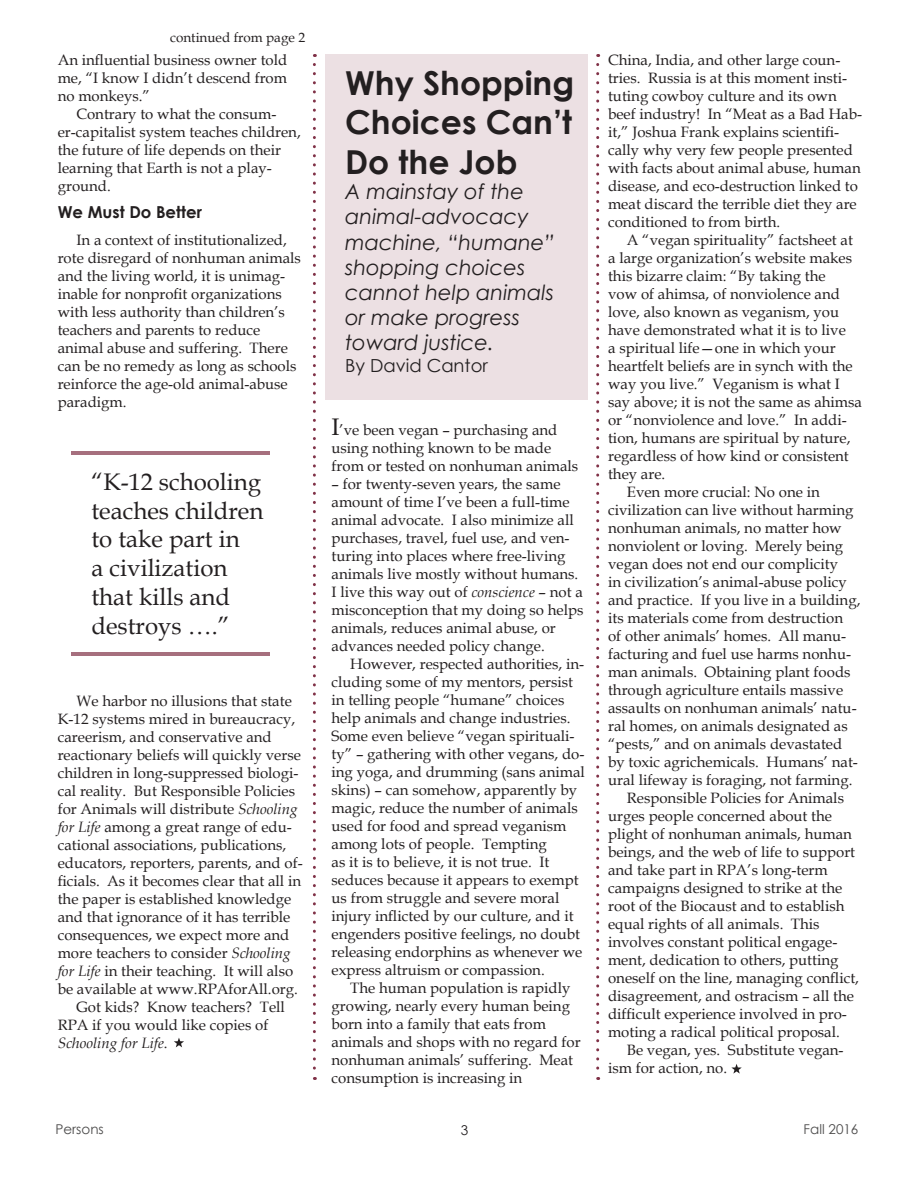
<style>
.page{position:relative;width:918px;height:1188px;background:#fff}
.page>*{position:absolute;margin:0;border:0;box-sizing:border-box;transform-origin:0 0}
.t1{font:700 33px/39.6px "Century Gothic";color:#231f20;text-align:justify}
.t2{font:24px/28.8px "Book Antiqua";color:#231f20}
.t3{font:italic 21px/25.2px "Century Gothic";color:#231f20}
.t4{font:18px "Century Gothic";color:#231f20}
.t5{font:700 16.5px "Century Gothic";color:#231f20}
.t6{font:15px/18px "Book Antiqua";color:#231f20}
.t7{font:13.5px "Book Antiqua";color:#231f20}
.t8{font:13.5px "Century Gothic";color:#4c4b4b}
.t9{font:13.5px "Century Gothic";color:#231f20}
.s1{font-style:italic}
.s2{font-size:24px}
</style>
<div class="page">
<svg style="left:313px;top:64px;width:3px;height:1016px"></svg>
<svg style="left:596px;top:64px;width:3px;height:1016px"></svg>
<svg style="left:174px;top:1038px;width:10px;height:9px"></svg>
<hr style="left:71px;top:652px;width:199px;height:4px;background:#a66f7e">
<hr style="left:71px;top:451px;width:199px;height:4px;background:#a66f7e">
<svg style="left:731px;top:1064px;width:11px;height:10px"></svg>
<div style="left:325px;top:54px;width:262px;height:346px;background:#ece0e3"></div>
<p class="t7" style="left:170px;top:28px;width:137px">continued from page 2</p>
<p class="t6" style="left:58px;top:50px;width:231px;text-align:justify">An influential business owner told me, “I know I didn’t descend from no monkeys.”</p>
<p class="t6" style="left:58px;top:104px;width:245px;text-indent:19px">Contrary to what the consum&shy;er-capitalist system teaches children, the future of life depends on their learning that Earth is not a play&shy;ground.</p>
<p class="t5" style="left:58px;top:199px;width:146px">We Must Do Better</p>
<p class="t6" style="left:58px;top:230px;width:245px;text-indent:19px">In a context of institutionalized, rote disregard of nonhuman animals and the living world, it is unimag&shy;inable for nonprofit organizations with less authority than children’s teachers and parents to reduce animal abuse and suffering. There can be no remedy as long as schools reinforce the age-old animal-abuse paradigm.</p>
<p class="t2" style="left:91px;top:467px;width:173px">“K-12 schooling teaches children to take part in<br>a civilization that kills and destroys ….”</p>
<p class="t6" style="left:58px;top:691px;width:246px;text-indent:19px">We harbor no illusions that state K-12 systems mired in bureaucracy, careerism, and conservative and reactionary beliefs will quickly verse children in long-suppressed biologi&shy;cal reality. But Responsible Policies for Animals will distribute <span class="s1">Schooling for Life</span> among a great range of edu&shy;cational associations, publications, educators, reporters, parents, and of&shy;ficials. As it becomes clear that all in the paper is established knowledge and that ignorance of it has terrible consequences, we expect more and more teachers to consider <span class="s1">Schooling for Life</span> in their teaching. It will also be available at www.RPAforAll.org.</p>
<p class="t6" style="left:58px;top:997px;width:229px;text-indent:19px">Got kids? Know teachers? Tell<br>RPA if you would like copies of<br><span class="s1">Schooling for Life</span>.</p>
<p class="t1" style="left:345px;top:62px;width:231px">Why Shopping Choices Can’t Do the Job</p>
<p class="t3" style="left:345px;top:179px;width:211px">A mainstay of the animal-advocacy machine, “humane” shopping choices cannot help animals or make progress toward justice.</p>
<p class="t4" style="left:345px;top:353px;width:144px">By David Cantor</p>
<p class="t6" style="left:332px;top:420px;width:248px"><span class="s2">I</span>’ve been vegan – purchasing and using nothing known to be made from or tested on nonhuman animals</p>
<p class="t6" style="left:332px;top:474px;width:253px">– for twenty-seven years, the same amount of time I’ve been a full-time animal advocate. I also minimize all purchases, travel, fuel use, and ven&shy;turing into places where free-living animals live mostly without humans.<br>I live this way out of <span class="s1">conscience</span> – not a misconception that my doing so helps animals, reduces animal abuse, or advances needed policy change.</p>
<p class="t6" style="left:332px;top:654px;width:255px;text-indent:19px">However, respected authorities, in&shy;cluding some of my mentors, persist in telling people “humane” choices help animals and change industries.<br>Some even believe “vegan spirituali&shy;ty” – gathering with other vegans, do&shy;ing yoga, and drumming (sans animal skins) – can somehow, apparently by magic, reduce the number of animals used for food and spread veganism among lots of people. Tempting<br>as it is to believe, it is not true. It seduces because it appears to exempt us from struggle and severe moral injury inflicted by our culture, and it engenders positive feelings, no doubt releasing endorphins as whenever we express altruism or compassion.</p>
<p class="t6" style="left:332px;top:978px;width:251px;text-indent:19px">The human population is rapidly growing, nearly every human being born into a family that eats from animals and shops with no regard for nonhuman animals’ suffering. Meat consumption is increasing in</p>
<p class="t6" style="left:608px;top:50px;width:255px">China, India, and other large coun&shy;tries. Russia is at this moment insti&shy;tuting cowboy culture and its own beef industry! In “Meat as a Bad Hab&shy;it,” Joshua Frank explains scientifi&shy;cally why very few people presented with facts about animal abuse, human disease, and eco-destruction linked to meat discard the terrible diet they are conditioned to from birth.</p>
<p class="t6" style="left:608px;top:230px;width:256px;text-indent:19px">A “vegan spirituality” factsheet at a large organization’s website makes this bizarre claim: “By taking the<br>vow of ahimsa, of nonviolence and love, also known as veganism, you have demonstrated what it is to live<br>a spiritual life—one in which your heartfelt beliefs are in synch with the way you live.” Veganism is what I say above; it is not the same as ahimsa or “nonviolence and love.” In addi&shy;tion, humans are spiritual by nature, regardless of how kind or consistent they are.</p>
<p class="t6" style="left:608px;top:482px;width:254px;text-indent:19px">Even more crucial: No one in civilization can live without harming nonhuman animals, no matter how nonviolent or loving. Merely being vegan does not end our complicity<br>in civilization’s animal-abuse policy and practice. If you live in a building, its materials come from destruction<br>of other animals’ homes. All manu&shy;facturing and fuel use harms nonhu&shy;man animals. Obtaining plant foods through agriculture entails massive assaults on nonhuman animals’ natu&shy;ral homes, on animals designated as “pests,” and on animals devastated by toxic agrichemicals. Humans’ nat&shy;ural lifeway is foraging, not farming.</p>
<p class="t6" style="left:608px;top:788px;width:252px;text-indent:19px">Responsible Policies for Animals urges people concerned about the plight of nonhuman animals, human beings, and the web of life to support and take part in RPA’s long-term campaigns designed to strike at the root of the Biocaust and to establish equal rights of all animals. This involves constant political engage&shy;ment, dedication to others, putting oneself on the line, managing conflict, disagreement, and ostracism – all the difficult experience involved in pro&shy;moting a radical political proposal.</p>
<p class="t6" style="left:608px;top:1040px;width:237px;text-indent:19px">Be vegan, yes. Substitute vegan&shy;ism for action, no.</p>
<p class="t8" style="left:56px;top:1120px;width:50px">Persons</p>
<p class="t8" style="left:804px;top:1120px;width:56px">Fall 2016</p>
<p class="t9" style="left:461px;top:1121px;width:9px">3</p>
</div>
